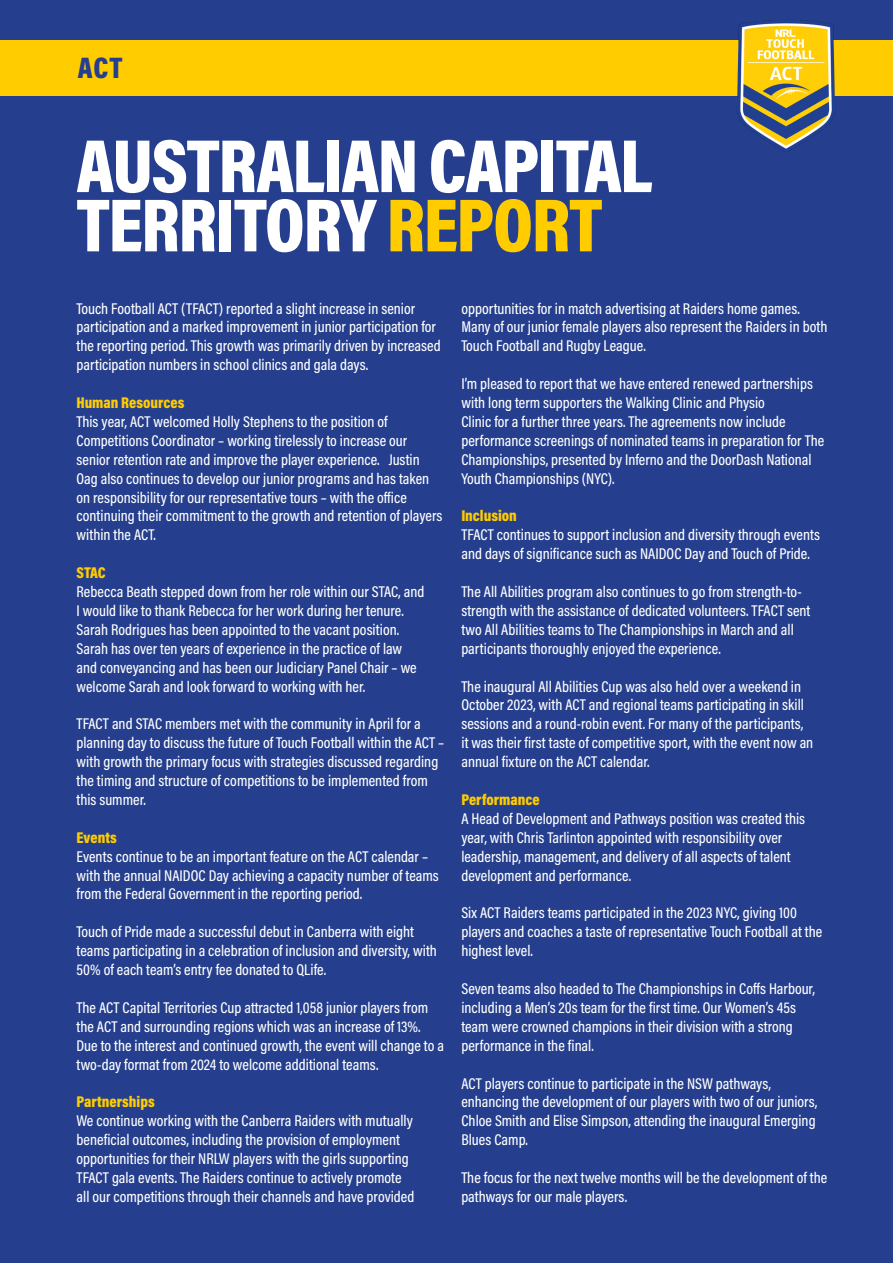
<style>
.page{position:relative;width:893px;height:1263px;background:#253f8e}
.page>*{position:absolute;margin:0;border:0;box-sizing:border-box;transform-origin:0 0}
.t1{font:76.2px/59.2px "Acumin Variable Concept";letter-spacing:-.02em;color:#fff}
.t2{font:30px "Acumin Variable Concept";color:#253f8e}
.t3{font:15.75px/18.9px "Acumin Variable Concept";color:#fff}
.t4{font:15.75px "Acumin Variable Concept";color:#fc0}
.s1{color:#fc0}
</style>
<div class="page">
<div style="left:0;top:40px;width:893px;height:56px;background:#fc0"></div>
<img style="left:737px;top:20px;width:98px;height:133px">
<p class="t2" style="left:78px;top:47px;width:47px">ACT</p>
<p class="t1" style="left:77px;top:133px;width:577px">AUSTRALIAN CAPITAL<br>TERRITORY <span class="s1">REPORT</span></p>
<p class="t3" style="left:77px;top:298px;width:366px">Touch Football ACT (TFACT) reported a slight increase in senior participation and a marked improvement in junior participation for the reporting period. This growth was primarily driven by increased participation numbers in school clinics and gala days.</p>
<p class="t4" style="left:77px;top:392px;width:109px">Human Resources</p>
<p class="t3" style="left:77px;top:411px;width:367px">This year, ACT welcomed Holly Stephens to the position of Competitions Coordinator – working tirelessly to increase our senior retention rate and improve the player experience. Justin Oag also continues to develop our junior programs and has taken on responsibility for our representative tours – with the office continuing their commitment to the growth and retention of players within the ACT.</p>
<p class="t4" style="left:77px;top:562px;width:31px">STAC</p>
<p class="t3" style="left:77px;top:581px;width:349px">Rebecca Beath stepped down from her role within our STAC, and I would like to thank Rebecca for her work during her tenure.<br>Sarah Rodrigues has been appointed to the vacant position.<br>Sarah has over ten years of experience in the practice of law and conveyancing and has been our Judiciary Panel Chair – we welcome Sarah and look forward to working with her.</p>
<p class="t3" style="left:77px;top:714px;width:369px">TFACT and STAC members met with the community in April for a planning day to discuss the future of Touch Football within the ACT – with growth the primary focus with strategies discussed regarding the timing and structure of competitions to be implemented from this summer.</p>
<p class="t4" style="left:77px;top:826px;width:42px">Events</p>
<p class="t3" style="left:77px;top:846px;width:364px">Events continue to be an important feature on the ACT calendar – with the annual NAIDOC Day achieving a capacity number of teams from the Federal Government in the reporting period.</p>
<p class="t3" style="left:77px;top:922px;width:362px">Touch of Pride made a successful debut in Canberra with eight teams participating in a celebration of inclusion and diversity, with<br>50% of each team’s entry fee donated to QLife.</p>
<p class="t3" style="left:77px;top:997px;width:369px">The ACT Capital Territories Cup attracted 1,058 junior players from the ACT and surrounding regions which was an increase of 13%.<br>Due to the interest and continued growth, the event will change to a two-day format from 2024 to welcome additional teams.</p>
<p class="t4" style="left:77px;top:1091px;width:80px">Partnerships</p>
<p class="t3" style="left:77px;top:1111px;width:339px">We continue working with the Canberra Raiders with mutually beneficial outcomes, including the provision of employment opportunities for their NRLW players with the girls supporting TFACT gala events. The Raiders continue to actively promote all our competitions through their channels and have provided</p>
<p class="t3" style="left:461px;top:298px;width:367px">opportunities for in match advertising at Raiders home games.<br>Many of our junior female players also represent the Raiders in both<br>Touch Football and Rugby League.</p>
<p class="t3" style="left:461px;top:374px;width:364px">I’m pleased to report that we have entered renewed partnerships with long term supporters the Walking Clinic and Physio<br>Clinic for a further three years. The agreements now include performance screenings of nominated teams in preparation for The Championships, presented by Inferno and the DoorDash National Youth Championships (NYC).</p>
<p class="t4" style="left:461px;top:505px;width:57px">Inclusion</p>
<p class="t3" style="left:461px;top:525px;width:360px">TFACT continues to support inclusion and diversity through events and days of significance such as NAIDOC Day and Touch of Pride.</p>
<p class="t3" style="left:461px;top:581px;width:351px">The All Abilities program also continues to go from strength-to&shy;strength with the assistance of dedicated volunteers. TFACT sent two All Abilities teams to The Championships in March and all participants thoroughly enjoyed the experience.</p>
<p class="t3" style="left:461px;top:676px;width:353px">The inaugural All Abilities Cup was also held over a weekend in October 2023, with ACT and regional teams participating in skill sessions and a round-robin event. For many of the participants, it was their first taste of competitive sport, with the event now an annual fixture on the ACT calendar.</p>
<p class="t4" style="left:461px;top:789px;width:80px">Performance</p>
<p class="t3" style="left:461px;top:808px;width:345px">A Head of Development and Pathways position was created this year, with Chris Tarlinton appointed with responsibility over leadership, management, and delivery of all aspects of talent development and performance.</p>
<p class="t3" style="left:461px;top:903px;width:362px">Six ACT Raiders teams participated in the 2023 NYC, giving 100 players and coaches a taste of representative Touch Football at the highest level.</p>
<p class="t3" style="left:461px;top:978px;width:355px">Seven teams also headed to The Championships in Coffs Harbour, including a Men’s 20s team for the first time. Our Women’s 45s team were crowned champions in their division with a strong performance in the final.</p>
<p class="t3" style="left:461px;top:1073px;width:357px">ACT players continue to participate in the NSW pathways, enhancing the development of our players with two of our juniors, Chloe Smith and Elise Simpson, attending the inaugural Emerging Blues Camp.</p>
<p class="t3" style="left:461px;top:1167px;width:367px">The focus for the next twelve months will be the development of the pathways for our male players.</p>
</div>
